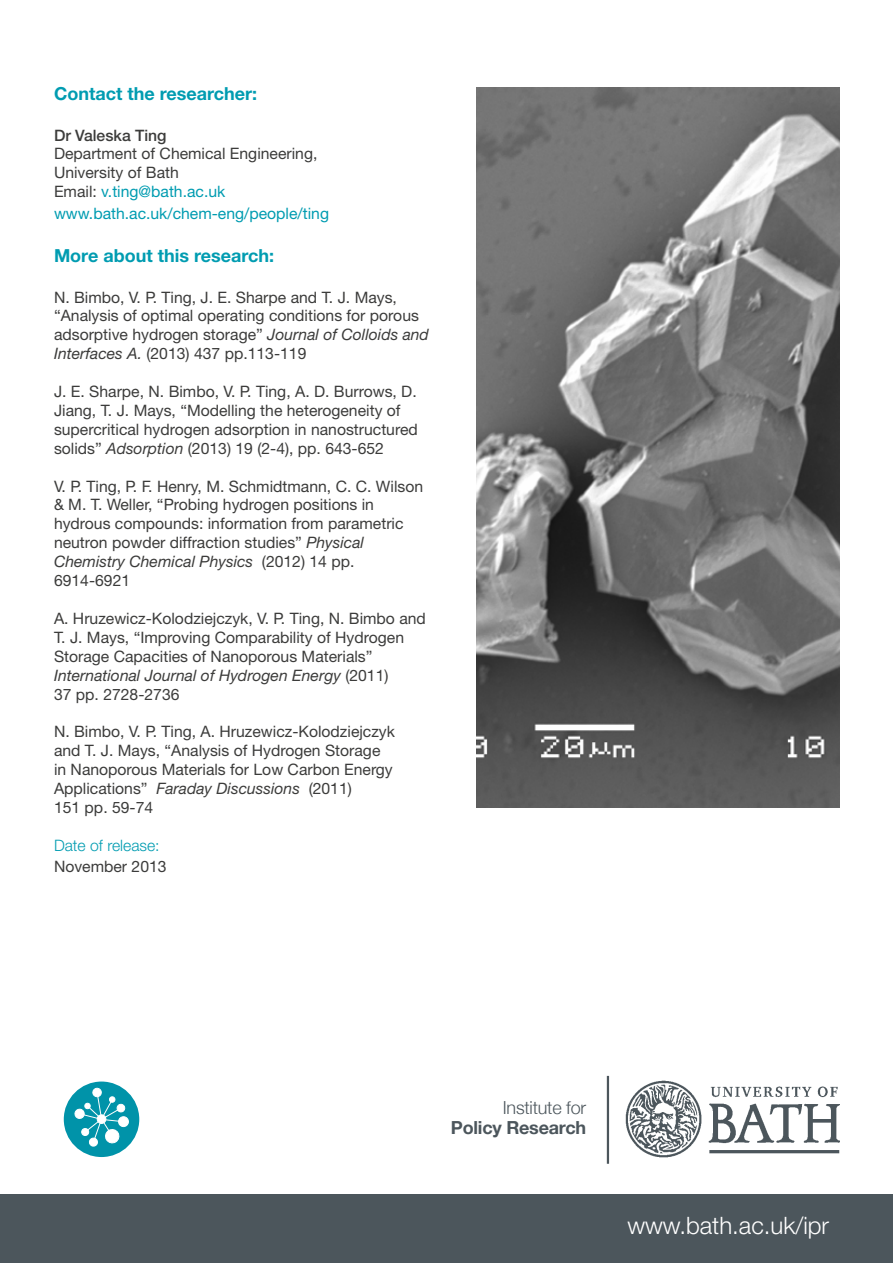
<style>
.page{position:relative;width:893px;height:1263px;background:#fff}
.page>*{position:absolute;margin:0;border:0;box-sizing:border-box;transform-origin:0 0}
.t1{font:300 24px "Helvetica Neue LT Std";color:#fff}
.t2{font:700 18px "Helvetica Neue LT Std";color:#009cb1}
.t3{font:700 18px "Helvetica Neue";letter-spacing:-.01em;color:#4c565c}
.t4{font:300 18px "Helvetica Neue";letter-spacing:-.01em;color:#4c565c}
.t5{font:15.75px/18.9px "Helvetica Neue LT Std";color:#3c3c3b}
.t6{font:15.75px "Helvetica Neue LT Std";color:#009cb1}
.t7{font:300 15.75px "Helvetica Neue LT Std";color:#009cb1}
.t8{font:500 15.75px "Helvetica Neue LT Std";color:#3c3c3b}
.s1{color:#009cb1}
.s2{font-style:italic}
</style>
<div class="page">
<div style="left:0;top:1195px;width:893px;height:68px;background:#4c565c"></div>
<div style="left:64px;top:1081px;width:75px;height:76px;background:#0093a9;border-radius:50%"></div>
<div style="left:93px;top:1088px;width:9px;height:9px;background:#fff;border-radius:4px"></div>
<div style="left:92px;top:1087px;width:10px;height:10px;border:1px solid #fff;border-radius:4px"></div>
<div style="left:118px;top:1116px;width:11px;height:11px;background:#fff;border-radius:50%"></div>
<div style="left:118px;top:1116px;width:11px;height:11px;border:1px solid #fff;border-radius:50%"></div>
<svg style="left:74px;top:1092px;width:52px;height:56px"></svg>
<img style="left:625px;top:1080px;width:214px;height:78px">
<hr style="left:607px;top:1076px;width:2px;height:88px;background:#4c565c">
<img style="left:476px;top:87px;width:363px;height:720px">
<p class="t2" style="left:54px;top:82px;width:205px">Contact the researcher:</p>
<p class="t8" style="left:54px;top:126px;width:114px">Dr Valeska Ting</p>
<p class="t5" style="left:54px;top:144px;width:265px">Department of Chemical Engineering,<br>University of Bath<br>Email: <span class="s1">v.ting@bath.ac.uk</span></p>
<p class="t6" style="left:54px;top:204px;width:277px">www.bath.ac.uk/chem-eng/people/ting</p>
<p class="t2" style="left:54px;top:244px;width:222px">More about this research:</p>
<p class="t5" style="left:54px;top:287px;width:376px">N. Bimbo, V. P. Ting, J. E. Sharpe and T. J. Mays, “Analysis of optimal operating conditions for porous adsorptive hydrogen storage” <span class="s2">Journal of Colloids and Interfaces A.</span> (2013) 437 pp.113-119</p>
<p class="t5" style="left:54px;top:382px;width:365px">J. E. Sharpe, N. Bimbo, V. P. Ting, A. D. Burrows, D.<br>Jiang, T. J. Mays, “Modelling the heterogeneity of supercritical hydrogen adsorption in nanostructured solids” <span class="s2">Adsorption</span> (2013) 19 (2-4), pp. 643-652</p>
<p class="t5" style="left:54px;top:476px;width:371px">V. P. Ting, P. F. Henry, M. Schmidtmann, C. C. Wilson &amp; M. T. Weller, “Probing hydrogen positions in hydrous compounds: information from parametric neutron powder diffraction studies” <span class="s2">Physical Chemistry Chemical Physics</span> (2012) 14 pp.<br>6914-6921</p>
<p class="t5" style="left:54px;top:609px;width:373px">A. Hruzewicz-Kolodziejczyk, V. P. Ting, N. Bimbo and T. J. Mays, “Improving Comparability of Hydrogen Storage Capacities of Nanoporous Materials” <span class="s2">International Journal of Hydrogen Energy</span> (2011)<br>37 pp. 2728-2736</p>
<p class="t5" style="left:54px;top:722px;width:343px">N. Bimbo, V. P. Ting, A. Hruzewicz-Kolodziejczyk and T. J. Mays, “Analysis of Hydrogen Storage in Nanoporous Materials for Low Carbon Energy Applications” <span class="s2">Faraday Discussions</span> (2011)<br>151 pp. 59-74</p>
<p class="t7" style="left:54px;top:835px;width:107px">Date of release:</p>
<p class="t5" style="left:54px;top:857px;width:114px">November 2013</p>
<p class="t4" style="left:503px;top:1097px;width:85px">Institute for</p>
<p class="t3" style="left:451px;top:1116px;width:137px">Policy Research</p>
<h1 class="t1" style="left:627px;top:1211px;width:203px">www.bath.ac.uk/ipr</h1>
</div>
